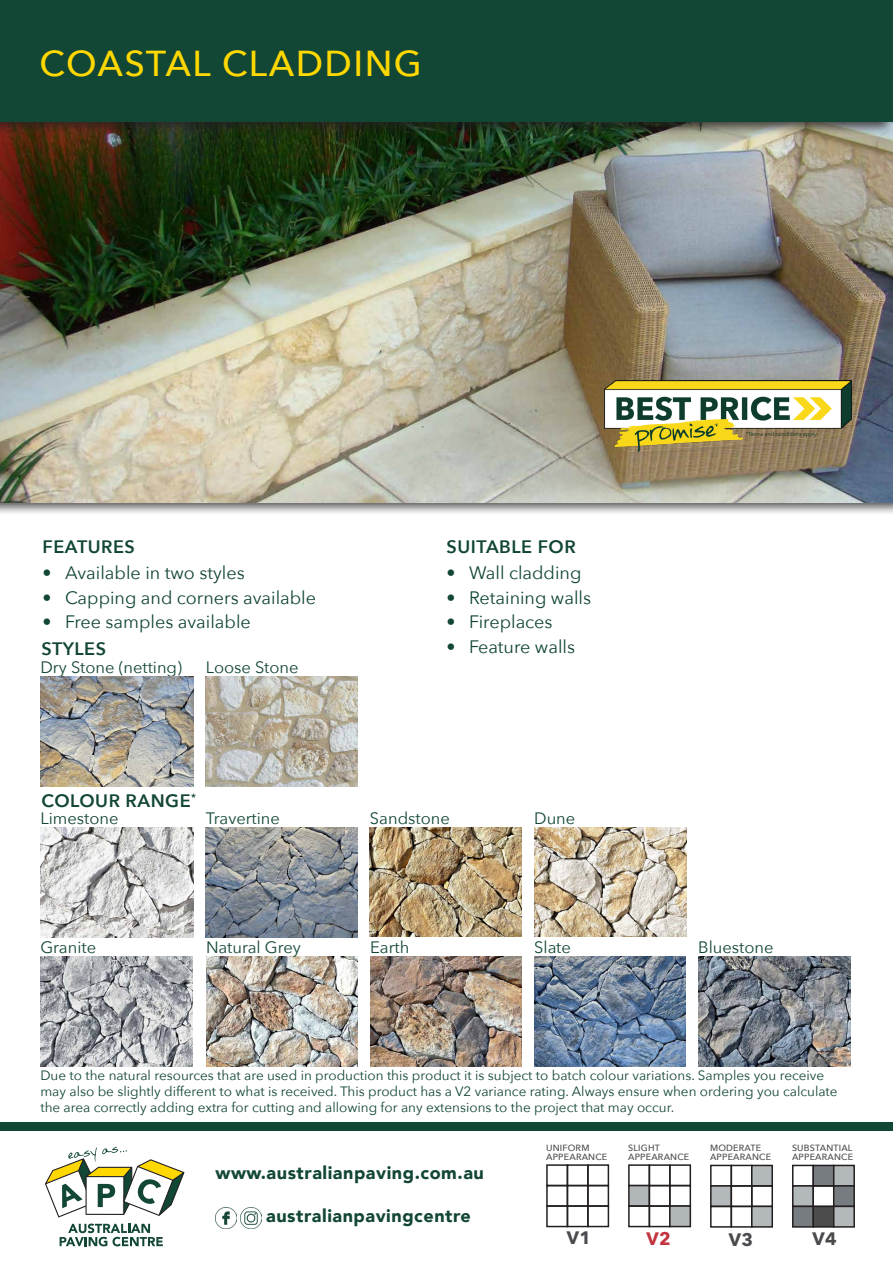
<style>
.page{position:relative;width:893px;height:1263px;background:#fff}
.page>*{position:absolute;margin:0;border:0;box-sizing:border-box;transform-origin:0 0}
.t1{font:500 36px "Avenir Next";letter-spacing:.04em;color:#ffd800}
.t2{font:18px "Avenir Next";color:#124635}
.t3{font:900 18px "Avenir";letter-spacing:.03em;color:#124635}
.body{font:600 18px "Avenir Next";letter-spacing:.03em;color:#124635}
.body-2{font:700 18px "Avenir Next";color:#4a4b4e}
.body-3{font:700 18px "Avenir Next";color:#c4343f}
.body_heading{font:16.5px "Avenir Next";color:#124635}
.body-4{font:13.5px/16.2px "Avenir Next";color:#124635}
.body-5{font:500 9px "Avenir Next";letter-spacing:.02em;color:#4a4b4e}
</style>
<div class="page">
<img style="left:370px;top:956px;width:152px;height:110px">
<img style="left:206px;top:956px;width:152px;height:110px">
<img style="left:370px;top:827px;width:152px;height:110px">
<img style="left:206px;top:827px;width:152px;height:110px">
<div style="left:0;top:398px;width:893px;height:118px;background:#231f20;opacity:.75"></div>
<img style="left:0;top:135px;width:893px;height:367px">
<div style="left:0;top:0;width:893px;height:135px;background:#231f20;opacity:.75"></div>
<div style="left:0;top:0;width:893px;height:121px;background:#124635"></div>
<img style="left:605px;top:381px;width:246px;height:71px">
<img style="left:40px;top:827px;width:153px;height:110px">
<img style="left:40px;top:956px;width:153px;height:110px">
<img style="left:534px;top:956px;width:152px;height:110px">
<img style="left:534px;top:827px;width:152px;height:110px">
<img style="left:698px;top:956px;width:152px;height:110px">
<img style="left:206px;top:676px;width:152px;height:110px">
<img style="left:40px;top:676px;width:153px;height:110px">
<div style="left:0;top:1123px;width:893px;height:8px;background:#124635"></div>
<svg style="left:60px;top:1223px;width:103px;height:23px"></svg>
<svg style="left:45px;top:1147px;width:139px;height:70px"></svg>
<img style="left:215px;top:1207px;width:21px;height:21px">
<img style="left:241px;top:1207px;width:21px;height:21px">
<div style="left:546px;top:1164px;width:22px;height:22px;border:2px solid #231f20"></div>
<div style="left:567px;top:1164px;width:22px;height:22px;border:2px solid #231f20"></div>
<div style="left:587px;top:1164px;width:22px;height:22px;border:2px solid #231f20"></div>
<div style="left:546px;top:1185px;width:22px;height:22px;border:2px solid #231f20"></div>
<div style="left:567px;top:1185px;width:22px;height:22px;border:2px solid #231f20"></div>
<div style="left:587px;top:1185px;width:22px;height:22px;border:2px solid #231f20"></div>
<div style="left:546px;top:1205px;width:22px;height:22px;border:2px solid #231f20"></div>
<div style="left:567px;top:1205px;width:22px;height:22px;border:2px solid #231f20"></div>
<div style="left:587px;top:1205px;width:22px;height:22px;border:2px solid #231f20"></div>
<div style="left:628px;top:1164px;width:22px;height:22px;border:2px solid #231f20"></div>
<div style="left:649px;top:1164px;width:22px;height:22px;border:2px solid #231f20"></div>
<div style="left:669px;top:1164px;width:22px;height:22px;border:2px solid #231f20"></div>
<div style="left:629px;top:1185px;width:20px;height:21px;background:#b1b7b9"></div>
<div style="left:628px;top:1185px;width:22px;height:22px;border:2px solid #231f20"></div>
<div style="left:649px;top:1185px;width:22px;height:22px;border:2px solid #231f20"></div>
<div style="left:669px;top:1185px;width:22px;height:22px;border:2px solid #231f20"></div>
<div style="left:628px;top:1205px;width:22px;height:22px;border:2px solid #231f20"></div>
<div style="left:649px;top:1205px;width:22px;height:22px;border:2px solid #231f20"></div>
<div style="left:670px;top:1206px;width:20px;height:20px;background:#b1b7b9"></div>
<div style="left:669px;top:1205px;width:22px;height:22px;border:2px solid #231f20"></div>
<div style="left:710px;top:1165px;width:22px;height:22px;border:2px solid #231f20"></div>
<div style="left:731px;top:1165px;width:21px;height:22px;border:2px solid #231f20"></div>
<div style="left:752px;top:1165px;width:20px;height:21px;background:#b3b8ba"></div>
<div style="left:751px;top:1165px;width:22px;height:22px;border:2px solid #231f20"></div>
<div style="left:711px;top:1186px;width:20px;height:20px;background:#b3b8ba"></div>
<div style="left:710px;top:1185px;width:22px;height:22px;border:2px solid #231f20"></div>
<div style="left:731px;top:1185px;width:21px;height:22px;border:2px solid #231f20"></div>
<div style="left:751px;top:1185px;width:22px;height:22px;border:2px solid #231f20"></div>
<div style="left:710px;top:1206px;width:22px;height:21px;border:2px solid #231f20"></div>
<div style="left:731px;top:1206px;width:21px;height:21px;border:2px solid #231f20"></div>
<div style="left:752px;top:1206px;width:20px;height:21px;background:#b3b8ba"></div>
<div style="left:751px;top:1206px;width:22px;height:21px;border:2px solid #231f20"></div>
<div style="left:792px;top:1165px;width:22px;height:22px;border:2px solid #231f20"></div>
<div style="left:813px;top:1165px;width:21px;height:21px;background:#767c80"></div>
<div style="left:812px;top:1165px;width:22px;height:22px;border:2px solid #231f20"></div>
<div style="left:834px;top:1165px;width:20px;height:21px;background:#b3b9bb"></div>
<div style="left:833px;top:1165px;width:22px;height:22px;border:2px solid #231f20"></div>
<div style="left:793px;top:1186px;width:20px;height:20px;background:#b3b9bb"></div>
<div style="left:792px;top:1185px;width:22px;height:22px;border:2px solid #231f20"></div>
<div style="left:812px;top:1185px;width:22px;height:22px;border:2px solid #231f20"></div>
<div style="left:834px;top:1186px;width:20px;height:20px;background:#767c80"></div>
<div style="left:833px;top:1185px;width:22px;height:22px;border:2px solid #231f20"></div>
<div style="left:793px;top:1206px;width:20px;height:21px;background:#767c80"></div>
<div style="left:792px;top:1206px;width:22px;height:21px;border:2px solid #231f20"></div>
<div style="left:813px;top:1206px;width:21px;height:21px;background:#4c4c4d"></div>
<div style="left:812px;top:1206px;width:22px;height:21px;border:2px solid #231f20"></div>
<div style="left:834px;top:1206px;width:20px;height:21px;background:#b3b9bb"></div>
<div style="left:833px;top:1206px;width:22px;height:21px;border:2px solid #231f20"></div>
<p class="t1" style="left:40px;top:33px;width:384px">COASTAL CLADDING</p>
<p class="body" style="left:42px;top:531px;width:94px">FEATURES</p>
<p class="t2" style="left:42px;top:558px;width:204px">• Available in two styles</p>
<p class="t2" style="left:42px;top:582px;width:275px">• Capping and corners available</p>
<p class="t2" style="left:42px;top:607px;width:210px">• Free samples available</p>
<p class="body" style="left:42px;top:633px;width:66px">STYLES</p>
<p class="body_heading" style="left:40px;top:653px;width:143px">Dry Stone (netting)</p>
<p class="body_heading" style="left:206px;top:653px;width:94px">Loose Stone</p>
<p class="body" style="left:42px;top:785px;width:156px">COLOUR RANGE<sup>*</sup></p>
<p class="body" style="left:446px;top:531px;width:131px">SUITABLE FOR</p>
<p class="t2" style="left:446px;top:558px;width:136px">• Wall cladding</p>
<p class="t2" style="left:446px;top:582px;width:146px">• Retaining walls</p>
<p class="t2" style="left:446px;top:607px;width:108px">• Fireplaces</p>
<p class="t2" style="left:446px;top:631px;width:130px">• Feature walls</p>
<p class="body_heading" style="left:40px;top:804px;width:80px">Limestone</p>
<p class="body_heading" style="left:206px;top:804px;width:76px">Travertine</p>
<p class="body_heading" style="left:370px;top:804px;width:81px">Sandstone</p>
<p class="body_heading" style="left:534px;top:804px;width:43px">Dune</p>
<p class="body_heading" style="left:40px;top:933px;width:57px">Granite</p>
<p class="body_heading" style="left:534px;top:933px;width:38px">Slate</p>
<p class="body_heading" style="left:206px;top:933px;width:96px">Natural Grey</p>
<p class="body_heading" style="left:370px;top:933px;width:41px">Earth</p>
<p class="body_heading" style="left:698px;top:933px;width:77px">Bluestone</p>
<p class="body-4" style="left:40px;top:1066px;width:799px">Due to the natural resources that are used in production this product it is subject to batch colour variations. Samples you receive may also be slightly different to what is received. This product has a V2 variance rating. Always ensure when ordering you calculate the area correctly adding extra for cutting and allowing for any extensions to the project that may occur.</p>
<p class="t3" style="left:215px;top:1158px;width:270px">www.australianpaving.com.au</p>
<p class="t3" style="left:266px;top:1200px;width:206px">australianpavingcentre</p>
<p class="body-5" style="left:546px;top:1140px;width:45px">UNIFORM</p>
<p class="body-5" style="left:546px;top:1150px;width:63px">APPEARANCE</p>
<p class="body-5" style="left:628px;top:1140px;width:33px">SLIGHT</p>
<p class="body-5" style="left:628px;top:1150px;width:63px">APPEARANCE</p>
<p class="body-5" style="left:710px;top:1140px;width:53px">MODERATE</p>
<p class="body-5" style="left:710px;top:1150px;width:63px">APPEARANCE</p>
<p class="body-5" style="left:792px;top:1140px;width:62px">SUBSTANTIAL</p>
<p class="body-5" style="left:792px;top:1150px;width:63px">APPEARANCE</p>
<p class="body-2" style="left:567px;top:1222px;width:26px">V1</p>
<p class="body-3" style="left:647px;top:1223px;width:26px">V2</p>
<p class="body-2" style="left:729px;top:1224px;width:26px">V3</p>
<p class="body-2" style="left:812px;top:1223px;width:26px">V4</p>
</div>
